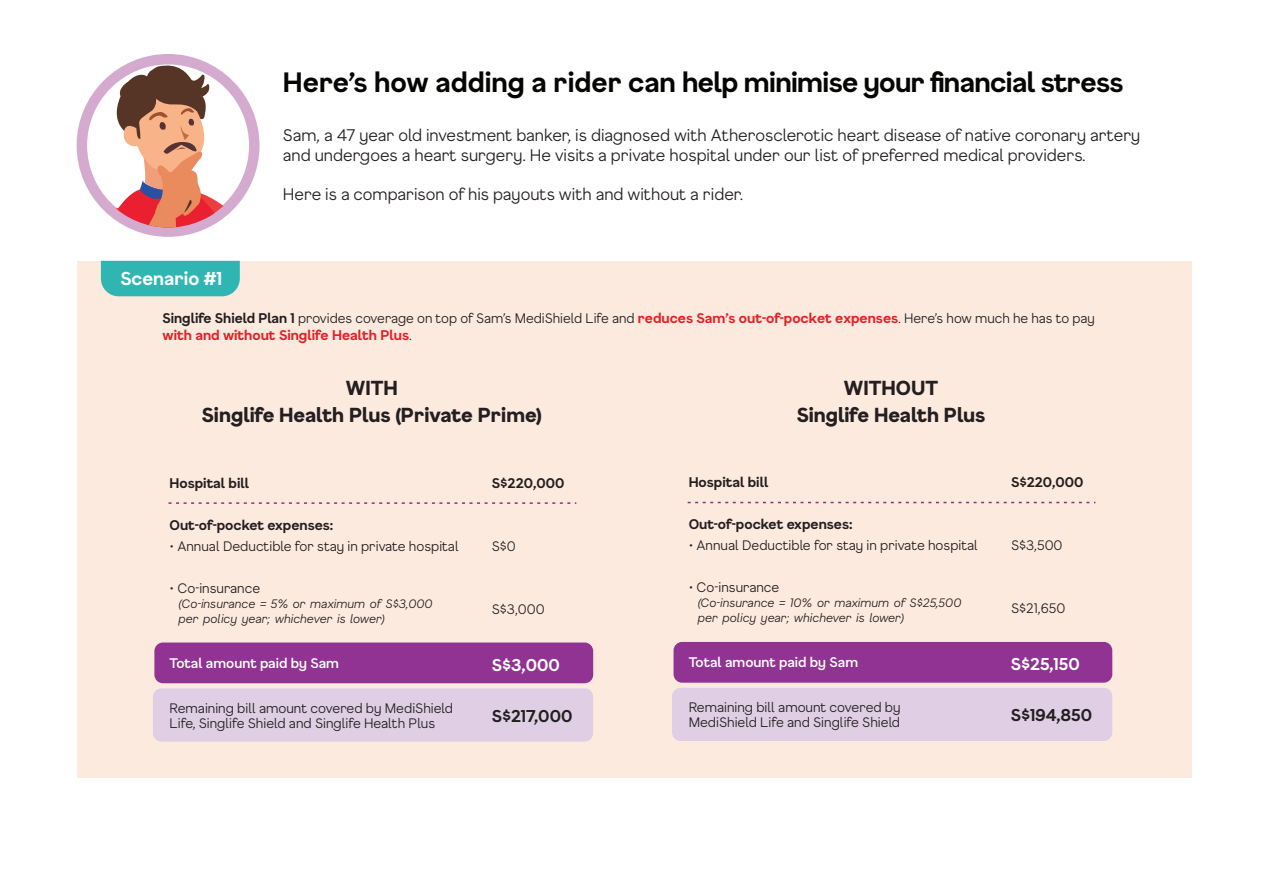
<style>
.page{position:relative;width:1263px;height:893px;background:#fff}
.page>*{position:absolute;margin:0;border:0;box-sizing:border-box;transform-origin:0 0}
.t1{font:700 27px "F37 Gruffy";letter-spacing:-.025em;color:#050504}
.t2{font:800 19.5px/27px "F37 Gruffy";color:#231f20;text-align:center}
.t3{font:700 18px "F37 Gruffy";color:#fff}
.t4{font:300 16.5px/19.5px "F37 Gruffy";color:#231f20}
.t5{font:700 16.5px "F37 Gruffy";color:#231f20}
.t6{font:700 16.5px "F37 Gruffy";color:#fff}
.t7{font:300 13.5px/15px "F37 Gruffy";color:#231f20}
.t8{font:700 13.5px "F37 Gruffy";color:#231f20}
.t9{font:500 13.5px "F37 Gruffy";color:#fff}
.t10{font:italic 300 12px/15px "F37 Gruffy";color:#231f20}
.s1{font-weight:700}
.s2{font-weight:700;color:#e51e27}
</style>
<div class="page">
<div style="left:77px;top:261px;width:1114px;height:517px;background:#fdeadf"></div>
<div style="left:101px;top:261px;width:139px;height:35px;background:#2fb6b3"></div>
<svg style="left:169px;top:502px;width:407px;height:2px"></svg>
<div style="left:153px;top:688px;width:440px;height:54px;background:#dfcee4;border-radius:9px"></div>
<div style="left:154px;top:642px;width:439px;height:41px;background:#903393;border-radius:9px"></div>
<svg style="left:688px;top:502px;width:407px;height:1px"></svg>
<div style="left:672px;top:688px;width:440px;height:53px;background:#dfcee4;border-radius:9px"></div>
<div style="left:673px;top:642px;width:439px;height:41px;background:#903393;border-radius:9px"></div>
<svg style="left:77px;top:54px;width:183px;height:183px"></svg>
<h1 class="t1" style="left:283px;top:64px;width:842px">Here’s how adding a rider can help minimise your financial stress</h1>
<h3 class="t3" style="left:120px;top:267px;width:103px">Scenario #1</h3>
<p class="t4" style="left:283px;top:125px;width:859px">Sam, a 47 year old investment banker, is diagnosed with Atherosclerotic heart disease of native coronary artery and undergoes a heart surgery. He visits a private hospital under our list of preferred medical providers.</p>
<p class="t4" style="left:283px;top:184px;width:462px">Here is a comparison of his payouts with and without a rider.</p>
<p class="t7" style="left:163px;top:310px;width:934px;line-height:16.5px"><span class="s1">Singlife Shield Plan 1</span> provides coverage on top of Sam’s MediShield Life and <span class="s2">reduces Sam’s out-of-pocket expenses</span>. Here’s how much he has to pay <span class="s2">with and without Singlife Health Plus</span>.</p>
<h2 class="t2" style="left:202px;top:374px;width:341px">WITH<br>Singlife Health Plus (Private Prime)</h2>
<h2 class="t2" style="left:797px;top:374px;width:190px">WITHOUT<br>Singlife Health Plus</h2>
<p class="t8" style="left:170px;top:474px;width:81px">Hospital bill</p>
<p class="t8" style="left:170px;top:516px;width:165px">Out-of-pocket expenses:</p>
<p class="t7" style="left:170px;top:538px;width:291px">• Annual Deductible for stay in private hospital</p>
<p class="t7" style="left:170px;top:580px;width:92px">• Co-insurance</p>
<p class="t10" style="left:179px;top:596px;width:256px">(Co-insurance = 5% or maximum of S$3,000 per policy year; whichever is lower)</p>
<p class="t9" style="left:170px;top:654px;width:171px">Total amount paid by Sam</p>
<p class="t7" style="left:170px;top:700px;width:285px">Remaining bill amount covered by MediShield<br>Life, Singlife Shield and Singlife Health Plus</p>
<p class="t8" style="left:492px;top:474px;width:74px">S$220,000</p>
<p class="t7" style="left:492px;top:538px;width:26px">S$0</p>
<p class="t7" style="left:492px;top:601px;width:54px">S$3,000</p>
<p class="t6" style="left:492px;top:654px;width:69px">S$3,000</p>
<p class="t5" style="left:492px;top:705px;width:82px">S$217,000</p>
<p class="t8" style="left:689px;top:473px;width:81px">Hospital bill</p>
<p class="t8" style="left:689px;top:515px;width:165px">Out-of-pocket expenses:</p>
<p class="t7" style="left:689px;top:537px;width:291px">• Annual Deductible for stay in private hospital</p>
<p class="t7" style="left:689px;top:579px;width:92px">• Co-insurance</p>
<p class="t10" style="left:698px;top:595px;width:265px">(Co-insurance = 10% or maximum of S$25,500 per policy year; whichever is lower)</p>
<p class="t9" style="left:689px;top:653px;width:171px">Total amount paid by Sam</p>
<p class="t7" style="left:689px;top:699px;width:214px">Remaining bill amount covered by<br>MediShield Life and Singlife Shield</p>
<p class="t8" style="left:1011px;top:473px;width:74px">S$220,000</p>
<p class="t7" style="left:1011px;top:537px;width:53px">S$3,500</p>
<p class="t7" style="left:1011px;top:600px;width:56px">S$21,650</p>
<p class="t6" style="left:1011px;top:653px;width:70px">S$25,150</p>
<p class="t5" style="left:1011px;top:704px;width:83px">S$194,850</p>
</div>
